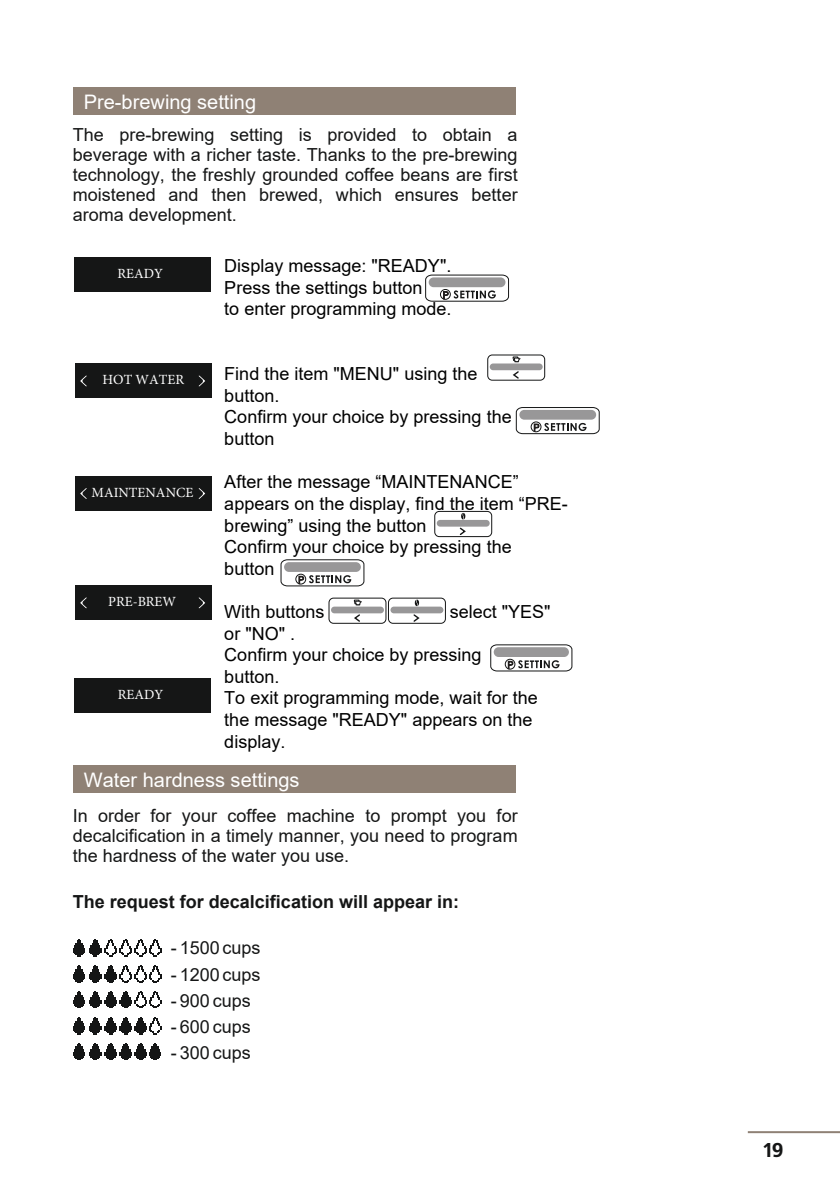
<style>
.page{position:relative;width:840px;height:1191px;background:#fff}
.page>*{position:absolute;margin:0;border:0;box-sizing:border-box;transform-origin:0 0}
.t1{font:20px "Arial";color:#fff}
.t2{font:20px "Free Set Bold Cyrillic";color:#151616}
.t3{font:18px/21.6px "Arial";color:#000}
.t4{font:18px/20.2px "Arial";color:#151616;text-align:justify}
.t5{font:700 18px "Arial";color:#151616}
.t6{font:14px "Minion Pro";color:#fff}
.s1{font-style:inherit}
</style>
<div class="page">
<hr style="left:747px;top:1131px;width:92px;height:2px;background:#8f8175">
<div style="left:73px;top:87px;width:442px;height:28px;background:#8f8175"></div>
<svg style="left:425px;top:274px;width:84px;height:28px"></svg>
<div style="left:75px;top:364px;width:136px;height:34px;background:#151616"></div>
<svg style="left:80px;top:375px;width:7px;height:11px"></svg>
<svg style="left:198px;top:375px;width:7px;height:11px"></svg>
<div style="left:487px;top:355px;width:57px;height:25px;border:1px solid #151616;border-radius:5px"></div>
<div style="left:489px;top:363px;width:53px;height:7px;background:#989798;border-radius:3px"></div>
<svg style="left:511px;top:370px;width:8px;height:10px"></svg>
<svg style="left:512px;top:356px;width:8px;height:6px"></svg>
<svg style="left:515px;top:407px;width:84px;height:27px"></svg>
<div style="left:75px;top:476px;width:136px;height:34px;background:#151616"></div>
<svg style="left:80px;top:488px;width:7px;height:11px"></svg>
<svg style="left:198px;top:488px;width:7px;height:11px"></svg>
<div style="left:434px;top:511px;width:57px;height:26px;border:1px solid #151616;border-radius:5px"></div>
<div style="left:436px;top:520px;width:53px;height:6px;background:#989798;border-radius:3px"></div>
<svg style="left:458px;top:526px;width:9px;height:10px"></svg>
<svg style="left:461px;top:513px;width:4px;height:6px"></svg>
<svg style="left:490px;top:644px;width:82px;height:27px"></svg>
<div style="left:75px;top:586px;width:136px;height:34px;background:#151616"></div>
<svg style="left:80px;top:597px;width:7px;height:11px"></svg>
<svg style="left:198px;top:597px;width:7px;height:11px"></svg>
<div style="left:388px;top:598px;width:57px;height:25px;border:1px solid #151616;border-radius:5px"></div>
<div style="left:390px;top:606px;width:53px;height:7px;background:#989798;border-radius:3px"></div>
<svg style="left:412px;top:613px;width:8px;height:10px"></svg>
<svg style="left:414px;top:599px;width:5px;height:7px"></svg>
<div style="left:328px;top:598px;width:58px;height:25px;border:1px solid #151616;border-radius:5px"></div>
<div style="left:331px;top:606px;width:53px;height:7px;background:#989798;border-radius:3px"></div>
<svg style="left:352px;top:613px;width:9px;height:10px"></svg>
<svg style="left:353px;top:599px;width:8px;height:6px"></svg>
<svg style="left:280px;top:559px;width:84px;height:27px"></svg>
<div style="left:73px;top:765px;width:442px;height:28px;background:#8f8175"></div>
<svg style="left:73px;top:939px;width:88px;height:17px"></svg>
<svg style="left:73px;top:965px;width:88px;height:17px"></svg>
<svg style="left:73px;top:991px;width:88px;height:17px"></svg>
<svg style="left:73px;top:1017px;width:88px;height:17px"></svg>
<svg style="left:73px;top:1043px;width:88px;height:17px"></svg>
<div style="left:74px;top:257px;width:136px;height:34px;background:#151616"></div>
<div style="left:75px;top:678px;width:136px;height:34px;background:#151616"></div>
<p class="t1" style="left:84px;top:89px;width:174px">Pre-brew<span class="s1">ing</span> setting</p>
<p class="t4" style="left:73px;top:124px;width:446px">The pre-brewing setting is provided to obtain a bev<span class="s1">e</span>rage with a richer taste. Thanks to the pre-brewing technology, the freshly grounded coffee beans are first moistened and then brewed, which ensures better aroma development.</p>
<p class="t6" style="left:117px;top:264px;width:47px">READY</p>
<p class="t6" style="left:102px;top:370px;width:83px">HOT WATER</p>
<p class="t6" style="left:91px;top:483px;width:103px">MAINTENANCE</p>
<p class="t6" style="left:108px;top:592px;width:69px">PRE-BREW</p>
<p class="t6" style="left:118px;top:685px;width:47px">READY</p>
<p class="t3" style="left:224px;top:255px;width:229px">Display message: "READY".<br>Press the settings button<br>to enter programming mode.</p>
<p class="t3" style="left:224px;top:363px;width:289px">Find the item "MENU" using the button.<br>Confirm your choice by pressing the button</p>
<p class="t3" style="left:224px;top:471px;width:345px">After the message “MAINTENANCE” appears on the display, find the item “PRE&shy;brewing” using the button<br>Confirm your choice by pressing the<br>button</p>
<p class="t3" style="left:224px;top:600px;width:102px">With buttons</p>
<p class="t3" style="left:449px;top:600px;width:102px">select "YES"</p>
<p class="t3" style="left:224px;top:622px;width:315px">or "NO" .<br>Confirm your choice by pressing button.<br>To exit programming mode, wait for the the message "READY" appears on the display.</p>
<p class="t1" style="left:84px;top:766px;width:217px">Water hardness settings</p>
<p class="t4" style="left:73px;top:805px;width:446px">In order for your coffee machine to prompt you for decalcification in a timely manner, you need to program the hardness of the water you use.</p>
<p class="t5" style="left:73px;top:889px;width:388px">The request for decalcification will appear in:</p>
<p class="t4" style="left:171px;top:938px;width:91px">- 1500 cups</p>
<p class="t4" style="left:171px;top:964px;width:91px">- 1200 cups</p>
<p class="t4" style="left:171px;top:990px;width:81px">- 900 cups</p>
<p class="t4" style="left:171px;top:1016px;width:81px">- 600 cups</p>
<p class="t4" style="left:171px;top:1042px;width:81px">- 300 cups</p>
<p class="t2" style="left:762px;top:1141px;width:22px">19</p>
</div>
